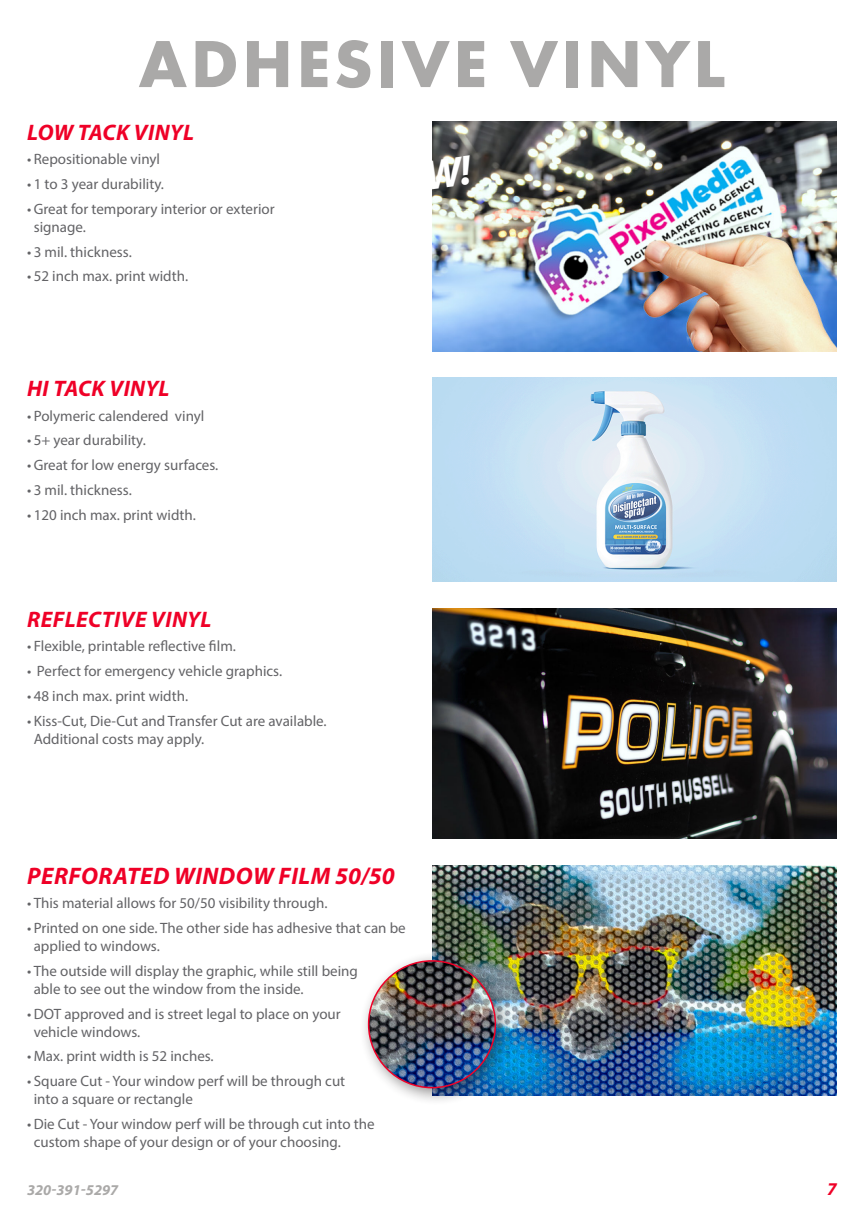
<style>
.page{position:relative;width:864px;height:1215px;background:#fff}
.page>*{position:absolute;margin:0;border:0;box-sizing:border-box;transform-origin:0 0}
.BANS_Level_1{font:700 69px "Futura PT";letter-spacing:.05em;color:#aaa9a8}
.BANS_Level_2{font:italic 700 42px "Myriad Pro";color:#fff}
.BANS_Level_2-2{font:italic 700 24px "Myriad Pro";letter-spacing:.02em;color:#ef0027}
.BANS_Level_2-3{font:italic 700 22.5px "Myriad Pro";letter-spacing:.02em;color:#ef0027}
.t1{font:italic 700 18px "Myriad Pro";color:#ef0027}
.t2{font:15px/18px "Myriad Pro";color:#636366}
.t3{font:italic 700 15px "Myriad Pro";color:#aaa9a8}
</style>
<div class="page">
<img style="left:432px;top:609px;width:405px;height:229px">
<img style="left:432px;top:122px;width:405px;height:229px">
<img style="left:432px;top:378px;width:405px;height:203px">
<img style="left:432px;top:866px;width:405px;height:229px">
<div style="left:359px;top:951px;width:155px;height:155px;background:#231f20;opacity:.5"></div>
<img style="left:369px;top:961px;width:126px;height:127px;border-radius:63px">
<p class="BANS_Level_1" style="left:138px;top:20px;width:589px">ADHESIVE VINYL</p>
<p class="BANS_Level_2-3" style="left:27px;top:117px;width:168px">LOW TACK VINYL</p>
<p class="t2" style="left:27px;top:150px;width:135px">• Repositionable vinyl</p>
<p class="t2" style="left:27px;top:175px;width:139px">• 1 to 3 year durability.</p>
<p class="t2" style="left:34px;top:199px;width:242px;text-indent:-7px">• Great for temporary interior or exterior signage.</p>
<p class="t2" style="left:27px;top:242px;width:106px">• 3 mil. thickness.</p>
<p class="t2" style="left:27px;top:267px;width:163px">• 52 inch max. print width.</p>
<p class="BANS_Level_2" style="left:374px;top:156px;width:95px;rotate:-8deg">NEW!</p>
<p class="BANS_Level_2-3" style="left:27px;top:374px;width:144px">HI TACK VINYL</p>
<p class="t2" style="left:27px;top:406px;width:179px">• Polymeric calendered vinyl</p>
<p class="t2" style="left:27px;top:431px;width:120px">• 5+ year durability.</p>
<p class="t2" style="left:27px;top:456px;width:193px">• Great for low energy surfaces.</p>
<p class="t2" style="left:27px;top:481px;width:106px">• 3 mil. thickness.</p>
<p class="t2" style="left:27px;top:505px;width:170px">• 120 inch max. print width.</p>
<p class="BANS_Level_2-3" style="left:27px;top:604px;width:186px">REFLECTIVE VINYL</p>
<p class="t2" style="left:27px;top:637px;width:210px">• Flexible, printable reflective film.</p>
<p class="t2" style="left:27px;top:662px;width:257px">• Perfect for emergency vehicle graphics.</p>
<p class="t2" style="left:27px;top:687px;width:163px">• 48 inch max. print width.</p>
<p class="t2" style="left:34px;top:711px;width:295px;text-indent:-7px">• Kiss-Cut, Die-Cut and Transfer Cut are available.<br>Additional costs may apply.</p>
<p class="BANS_Level_2-2" style="left:27px;top:860px;width:369px">PERFORATED WINDOW FILM 50/50</p>
<p class="t2" style="left:27px;top:894px;width:302px">• This material allows for 50/50 visibility through.</p>
<p class="t2" style="left:34px;top:919px;width:374px;text-indent:-7px">• Printed on one side. The other side has adhesive that can be applied to windows.</p>
<p class="t2" style="left:34px;top:962px;width:326px;text-indent:-7px">• The outside will display the graphic, while still being able to see out the window from the inside.</p>
<p class="t2" style="left:34px;top:1004px;width:309px;text-indent:-7px">• DOT approved and is street legal to place on your vehicle windows.</p>
<p class="t2" style="left:27px;top:1047px;width:188px">• Max. print width is 52 inches.</p>
<p class="t2" style="left:34px;top:1072px;width:313px;text-indent:-7px">• Square Cut - Your window perf will be through cut into a square or rectangle</p>
<p class="t2" style="left:34px;top:1115px;width:342px;text-indent:-7px">• Die Cut - Your window perf will be through cut into the custom shape of your design or of your choosing.</p>
<p class="t3" style="left:27px;top:1180px;width:93px">320-391-5297</p>
<p class="t1" style="left:827px;top:1177px;width:11px">7</p>
</div>
